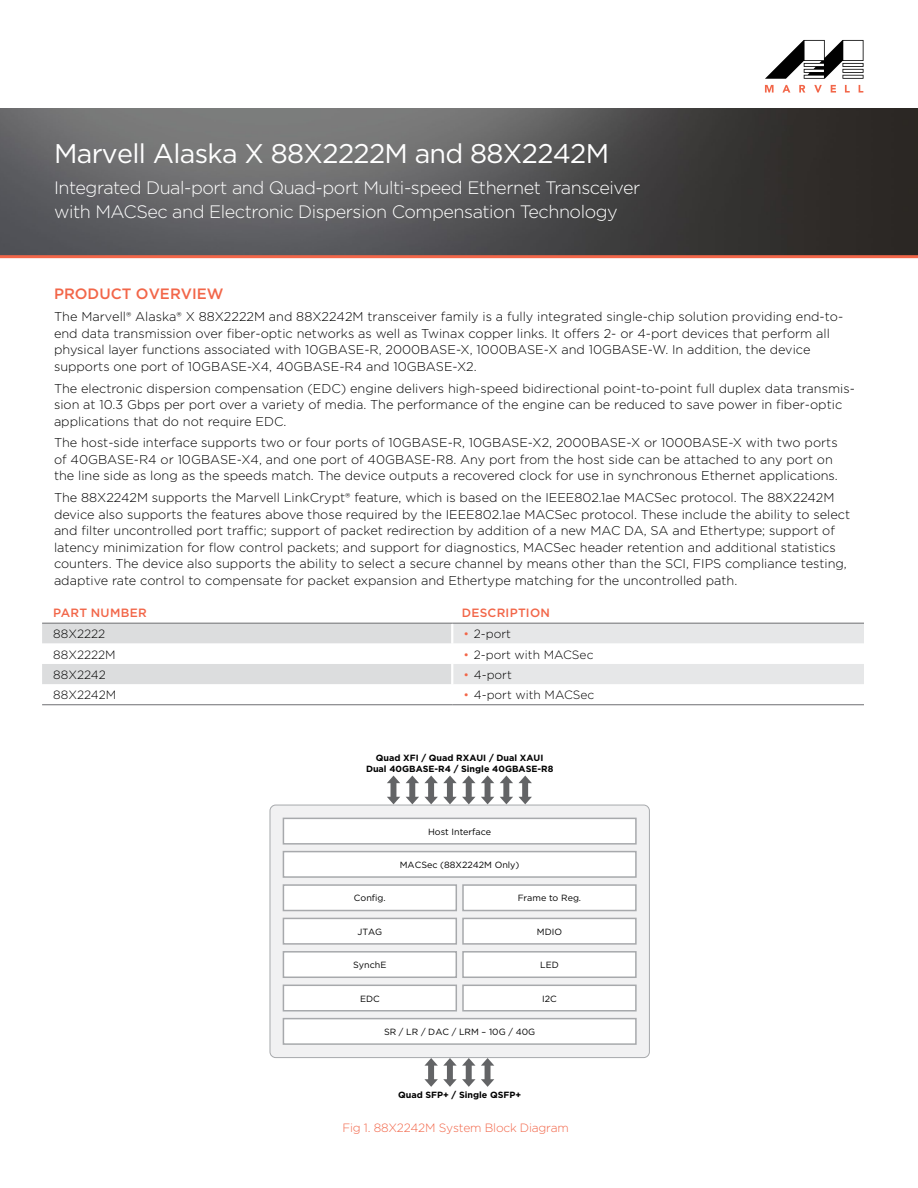
<style>
.page{position:relative;width:918px;height:1188px;background:#fff}
.page>*{position:absolute;margin:0;border:0;box-sizing:border-box;transform-origin:0 0}
.t1{font:27px "Gotham";letter-spacing:-.025em;color:#fff}
.t2{font:300 18px/24px "Gotham";letter-spacing:-.025em;color:#fff}
.t3{font:500 15px "Gotham";color:#f26649}
.t4{font:300 12.75px/16.5px "Gotham";color:#000}
.t5{font:300 12px "Gotham";color:#000}
.t6{font:300 12px "Gotham";letter-spacing:-.02em;color:#f26649}
.t7{font:500 12px "Gotham";letter-spacing:.025em;color:#f26649}
.t8{font:9px "Gotham";color:#000}
.t9{font:700 9px/10.8px "Gotham";color:#000;text-align:center}
.s1{color:#f26649}
</style>
<div class="page">
<img style="left:0;top:108px;width:918px;height:147px">
<hr style="left:0;top:255px;width:918px;height:3px;background:#f26649">
<svg style="left:765px;top:85px;width:9px;height:8px"></svg>
<svg style="left:782px;top:85px;width:8px;height:8px"></svg>
<svg style="left:799px;top:85px;width:6px;height:8px"></svg>
<svg style="left:814px;top:85px;width:8px;height:8px"></svg>
<svg style="left:831px;top:85px;width:5px;height:8px"></svg>
<svg style="left:845px;top:85px;width:5px;height:8px"></svg>
<svg style="left:859px;top:85px;width:4px;height:8px"></svg>
<svg style="left:765px;top:40px;width:99px;height:39px"></svg>
<div style="left:270px;top:805px;width:379px;height:253px;background:#f1f1f2;border-radius:6px"></div>
<div style="left:270px;top:805px;width:380px;height:253px;border:1px solid #a7a9ac;border-radius:6px"></div>
<div style="left:283px;top:1019px;width:353px;height:25px;background:#fff"></div>
<div style="left:283px;top:1018px;width:354px;height:27px;border:2px solid #a7a9ac"></div>
<div style="left:283px;top:818px;width:353px;height:26px;background:#fff"></div>
<div style="left:283px;top:818px;width:354px;height:27px;border:2px solid #a7a9ac"></div>
<div style="left:283px;top:852px;width:353px;height:25px;background:#fff"></div>
<div style="left:283px;top:851px;width:354px;height:27px;border:2px solid #a7a9ac"></div>
<div style="left:283px;top:985px;width:173px;height:26px;background:#fff"></div>
<div style="left:283px;top:985px;width:174px;height:27px;border:2px solid #a7a9ac"></div>
<div style="left:283px;top:952px;width:173px;height:25px;background:#fff"></div>
<div style="left:283px;top:951px;width:174px;height:27px;border:2px solid #a7a9ac"></div>
<div style="left:283px;top:918px;width:173px;height:26px;background:#fff"></div>
<div style="left:283px;top:918px;width:174px;height:27px;border:2px solid #a7a9ac"></div>
<div style="left:283px;top:885px;width:173px;height:26px;background:#fff"></div>
<div style="left:283px;top:884px;width:174px;height:27px;border:2px solid #a7a9ac"></div>
<div style="left:463px;top:985px;width:173px;height:26px;background:#fff"></div>
<div style="left:462px;top:985px;width:175px;height:27px;border:2px solid #a7a9ac"></div>
<div style="left:463px;top:952px;width:173px;height:25px;background:#fff"></div>
<div style="left:462px;top:951px;width:175px;height:27px;border:2px solid #a7a9ac"></div>
<div style="left:463px;top:918px;width:173px;height:26px;background:#fff"></div>
<div style="left:462px;top:918px;width:175px;height:27px;border:2px solid #a7a9ac"></div>
<div style="left:463px;top:885px;width:173px;height:26px;background:#fff"></div>
<div style="left:462px;top:884px;width:175px;height:27px;border:2px solid #a7a9ac"></div>
<svg style="left:387px;top:776px;width:13px;height:28px"></svg>
<svg style="left:406px;top:776px;width:88px;height:28px"></svg>
<svg style="left:500px;top:776px;width:13px;height:28px"></svg>
<svg style="left:519px;top:776px;width:13px;height:28px"></svg>
<svg style="left:424px;top:1058px;width:70px;height:29px"></svg>
<svg style="left:42px;top:624px;width:822px;height:20px;background:#e1e2e3"></svg>
<div style="left:42px;top:664px;width:822px;height:20px;background:#dfe0e1"></div>
<hr style="left:451px;top:664px;width:2px;height:20px;background:#fff">
<hr style="left:42px;top:704px;width:410px;height:1px;background:#6d6e71">
<hr style="left:452px;top:704px;width:412px;height:1px;background:#6d6e71">
<hr style="left:451px;top:624px;width:2px;height:20px;background:#fff">
<hr style="left:42px;top:623px;width:410px;height:1px;background:#6d6e71">
<hr style="left:452px;top:623px;width:412px;height:1px;background:#6d6e71">
<h1 class="t1" style="left:54px;top:137px;width:557px">Marvell Alaska X 88X2222M and 88X2242M</h1>
<h2 class="t2" style="left:54px;top:175px;width:588px">Integrated Dual-port and Quad-port Multi-speed Ethernet Transceiver with MACSec and Electronic Dispersion Compensation Technology</h2>
<p class="t3" style="left:54px;top:284px;width:171px">PRODUCT OVERVIEW</p>
<p class="t4" style="left:54px;top:308px;width:791px">The Marvell® Alaska® X 88X2222M and 88X2242M transceiver family is a fully integrated single-chip solution providing end-to&shy;end data transmission over fiber-optic networks as well as Twinax copper links. It offers 2- or 4-port devices that perform all physical layer functions associated with 10GBASE-R, 2000BASE-X, 1000BASE-X and 10GBASE-W. In addition, the device supports one port of 10GBASE-X4, 40GBASE-R4 and 10GBASE-X2.</p>
<p class="t4" style="left:54px;top:379px;width:802px">The electronic dispersion compensation (EDC) engine delivers high-speed bidirectional point-to-point full duplex data transmis&shy;sion at 10.3 Gbps per port over a variety of media. The performance of the engine can be reduced to save power in fiber-optic applications that do not require EDC.</p>
<p class="t4" style="left:54px;top:434px;width:785px">The host-side interface supports two or four ports of 10GBASE-R, 10GBASE-X2, 2000BASE-X or 1000BASE-X with two ports of 40GBASE-R4 or 10GBASE-X4, and one port of 40GBASE-R8. Any port from the host side can be attached to any port on the line side as long as the speeds match. The device outputs a recovered clock for use in synchronous Ethernet applications.</p>
<p class="t4" style="left:54px;top:489px;width:798px">The 88X2242M supports the Marvell LinkCrypt® feature, which is based on the IEEE802.1ae MACSec protocol. The 88X2242M device also supports the features above those required by the IEEE802.1ae MACSec protocol. These include the ability to select and filter uncontrolled port traffic; support of packet redirection by addition of a new MAC DA, SA and Ethertype; support of latency minimization for flow control packets; and support for diagnostics, MACSec header retention and additional statistics counters. The device also supports the ability to select a secure channel by means other than the SCI, FIPS compliance testing, adaptive rate control to compensate for packet expansion and Ethertype matching for the uncontrolled path.</p>
<p class="t7" style="left:53px;top:605px;width:95px">PART NUMBER</p>
<p class="t7" style="left:462px;top:605px;width:90px">DESCRIPTION</p>
<p class="t5" style="left:53px;top:626px;width:54px">88X2222</p>
<p class="t5" style="left:463px;top:626px;width:49px"><span class="s1">•</span> 2-port</p>
<p class="t5" style="left:53px;top:647px;width:64px">88X2222M</p>
<p class="t5" style="left:463px;top:647px;width:132px"><span class="s1">•</span> 2-port with MACSec</p>
<p class="t5" style="left:53px;top:667px;width:54px">88X2242</p>
<p class="t5" style="left:463px;top:667px;width:50px"><span class="s1">•</span> 4-port</p>
<p class="t5" style="left:53px;top:688px;width:65px">88X2242M</p>
<p class="t5" style="left:463px;top:688px;width:133px"><span class="s1">•</span> 4-port with MACSec</p>
<p class="t9" style="left:366px;top:752px;width:189px">Quad XFI / Quad RXAUI / Dual XAUI<br>Dual 40GBASE-R4 / Single 40GBASE-R8</p>
<p class="t8" style="left:428px;top:826px;width:65px">Host Interface</p>
<p class="t8" style="left:400px;top:859px;width:121px">MACSec (88X2242M Only)</p>
<p class="t8" style="left:354px;top:892px;width:33px">Config.</p>
<p class="t8" style="left:518px;top:892px;width:65px">Frame to Reg.</p>
<p class="t8" style="left:357px;top:926px;width:26px">JTAG</p>
<p class="t8" style="left:537px;top:926px;width:27px">MDIO</p>
<p class="t8" style="left:353px;top:959px;width:35px">SynchE</p>
<p class="t8" style="left:540px;top:959px;width:20px">LED</p>
<p class="t8" style="left:360px;top:993px;width:21px">EDC</p>
<p class="t8" style="left:542px;top:993px;width:16px">I2C</p>
<p class="t8" style="left:384px;top:1026px;width:153px">SR / LR / DAC / LRM – 10G / 40G</p>
<p class="t9" style="left:398px;top:1090px;width:125px">Quad SFP+ / Single QSFP+</p>
<p class="t6" style="left:342px;top:1120px;width:228px">Fig 1. 88X2242M System Block Diagram</p>
</div>
